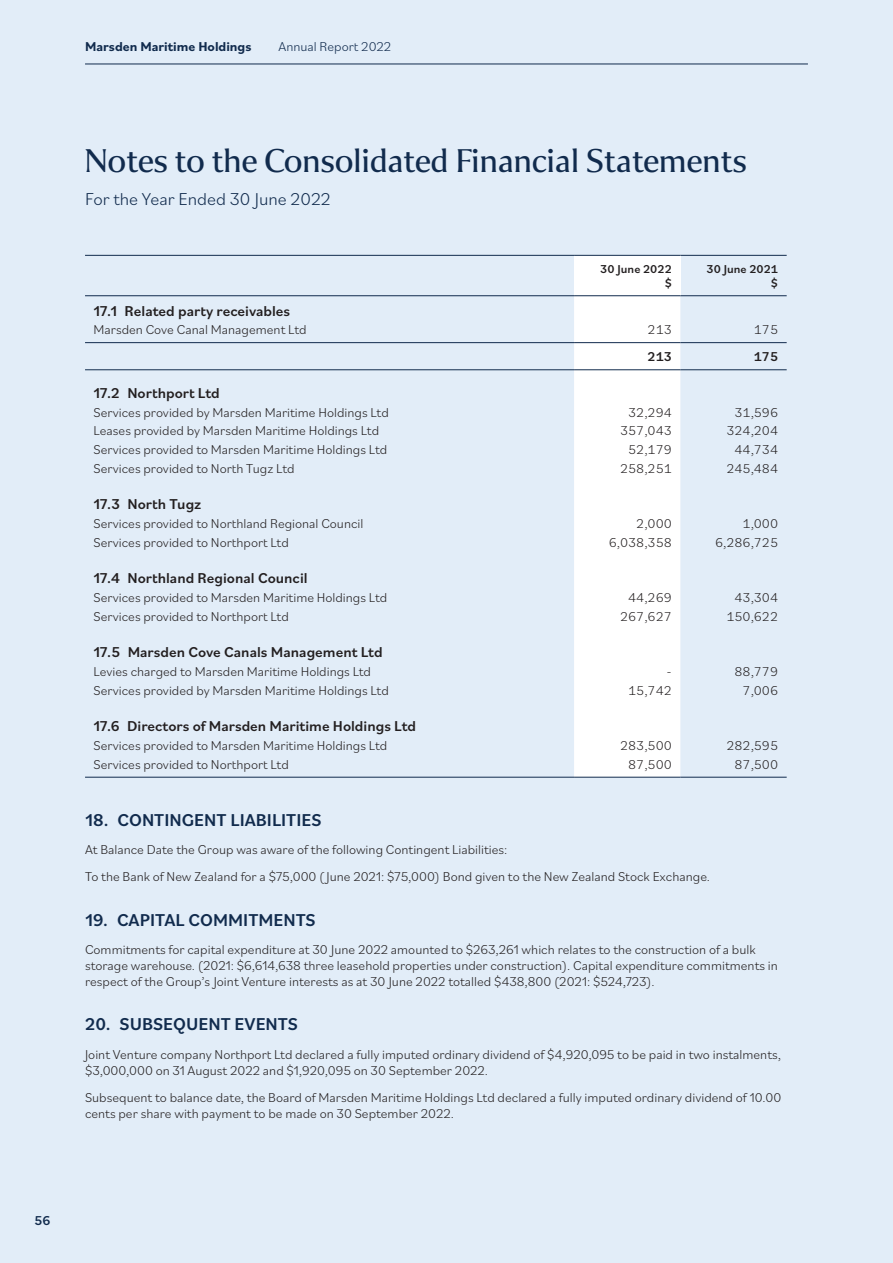
<style>
.page{position:relative;width:893px;height:1263px;background:#e2edf8}
.page>*{position:absolute;margin:0;border:0;box-sizing:border-box;transform-origin:0 0}
.t1{font:36px "Collier";letter-spacing:-.01em;color:#112b4d}
.t2{font:500 18px "Bilo";color:#112b4d}
.t3{font:300 18px "Bilo";color:#112b4d}
.t4{font:500 15px "Bilo";color:#231f20}
.t5{font:300 13.5px/16.2px "Bilo";color:#231f20}
.t6{font:700 13.5px "Bilo";color:#112b4d}
.t7{font:300 13.5px "Bilo";color:#112b4d}
.t8{font:500 13.5px "Bilo";color:#231f20}
.t9{font:500 13.5px "Bilo";color:#112b4d}
.t10{font:500 12px/14.4px "Bilo";color:#231f20;text-align:right}
</style>
<div class="page">
<div style="left:574px;top:255px;width:106px;height:41px;background:#fff"></div>
<div style="left:574px;top:296px;width:106px;height:481px;background:#fff"></div>
<hr style="left:85px;top:295px;width:489px;height:1px;background:#112b4d">
<hr style="left:85px;top:777px;width:489px;height:1px;background:#112b4d">
<hr style="left:574px;top:777px;width:106px;height:1px;background:#112b4d">
<hr style="left:680px;top:777px;width:107px;height:1px;background:#112b4d">
<hr style="left:680px;top:255px;width:107px;height:1px;background:#112b4d">
<hr style="left:680px;top:295px;width:107px;height:1px;background:#112b4d">
<hr style="left:574px;top:255px;width:106px;height:1px;background:#112b4d">
<hr style="left:574px;top:295px;width:106px;height:1px;background:#112b4d">
<hr style="left:85px;top:255px;width:489px;height:1px;background:#112b4d">
<hr style="left:85px;top:342px;width:489px;height:1px;background:#112b4d">
<hr style="left:574px;top:342px;width:106px;height:1px;background:#112b4d">
<hr style="left:680px;top:342px;width:107px;height:1px;background:#112b4d">
<hr style="left:85px;top:369px;width:489px;height:1px;background:#112b4d">
<hr style="left:574px;top:369px;width:106px;height:1px;background:#112b4d">
<hr style="left:680px;top:369px;width:107px;height:1px;background:#112b4d">
<hr style="left:85px;top:64px;width:723px;height:1px;background:#112b4d">
<p class="t6" style="left:85px;top:38px;width:168px">Marsden Maritime Holdings</p>
<p class="t7" style="left:279px;top:38px;width:114px">Annual Report 2022</p>
<h1 class="t1" style="left:84px;top:139px;width:665px">Notes to the Consolidated Financial Statements</h1>
<h2 class="t3" style="left:85px;top:187px;width:247px">For the Year Ended 30 June 2022</h2>
<p class="t10" style="left:600px;top:261px;width:73px">30 June 2022 $</p>
<p class="t10" style="left:707px;top:261px;width:73px">30 June 2021 $</p>
<p class="t4" style="left:94px;top:300px;width:198px">17.1 Related party receivables</p>
<p class="t5" style="left:94px;top:321px;width:215px">Marsden Cove Canal Management Ltd</p>
<p class="t5" style="left:648px;top:321px;width:26px">213</p>
<p class="t5" style="left:754px;top:321px;width:26px">175</p>
<p class="t8" style="left:648px;top:347px;width:26px">213</p>
<p class="t8" style="left:754px;top:347px;width:26px">175</p>
<p class="t4" style="left:94px;top:383px;width:128px">17.2 Northport Ltd</p>
<p class="t5" style="left:94px;top:403px;width:297px">Services provided by Marsden Maritime Holdings Ltd</p>
<p class="t5" style="left:628px;top:403px;width:45px">32,294</p>
<p class="t5" style="left:734px;top:403px;width:45px">31,596</p>
<p class="t5" style="left:94px;top:422px;width:287px">Leases provided by Marsden Maritime Holdings Ltd</p>
<p class="t5" style="left:620px;top:422px;width:53px">357,043</p>
<p class="t5" style="left:726px;top:422px;width:53px">324,204</p>
<p class="t5" style="left:94px;top:441px;width:295px">Services provided to Marsden Maritime Holdings Ltd</p>
<p class="t5" style="left:628px;top:441px;width:45px">52,179</p>
<p class="t5" style="left:734px;top:441px;width:45px">44,734</p>
<p class="t5" style="left:94px;top:459px;width:203px">Services provided to North Tugz Ltd</p>
<p class="t5" style="left:620px;top:459px;width:53px">258,251</p>
<p class="t5" style="left:726px;top:459px;width:53px">245,484</p>
<p class="t4" style="left:94px;top:494px;width:109px">17.3 North Tugz</p>
<p class="t5" style="left:94px;top:515px;width:271px">Services provided to Northland Regional Council</p>
<p class="t5" style="left:636px;top:515px;width:37px">2,000</p>
<p class="t5" style="left:742px;top:515px;width:37px">1,000</p>
<p class="t5" style="left:94px;top:533px;width:197px">Services provided to Northport Ltd</p>
<p class="t5" style="left:609px;top:533px;width:65px">6,038,358</p>
<p class="t5" style="left:715px;top:533px;width:65px">6,286,725</p>
<p class="t4" style="left:94px;top:568px;width:216px">17.4 Northland Regional Council</p>
<p class="t5" style="left:94px;top:589px;width:295px">Services provided to Marsden Maritime Holdings Ltd</p>
<p class="t5" style="left:628px;top:589px;width:45px">44,269</p>
<p class="t5" style="left:734px;top:589px;width:45px">43,304</p>
<p class="t5" style="left:94px;top:607px;width:197px">Services provided to Northport Ltd</p>
<p class="t5" style="left:620px;top:607px;width:53px">267,627</p>
<p class="t5" style="left:726px;top:607px;width:53px">150,622</p>
<p class="t4" style="left:94px;top:642px;width:291px">17.5 Marsden Cove Canals Management Ltd</p>
<p class="t5" style="left:94px;top:663px;width:279px">Levies charged to Marsden Maritime Holdings Ltd</p>
<p class="t5" style="left:667px;top:663px;width:7px">-</p>
<p class="t5" style="left:734px;top:663px;width:45px">88,779</p>
<p class="t5" style="left:94px;top:681px;width:297px">Services provided by Marsden Maritime Holdings Ltd</p>
<p class="t5" style="left:628px;top:681px;width:45px">15,742</p>
<p class="t5" style="left:742px;top:681px;width:37px">7,006</p>
<p class="t4" style="left:94px;top:716px;width:324px">17.6 Directors of Marsden Maritime Holdings Ltd</p>
<p class="t5" style="left:94px;top:737px;width:295px">Services provided to Marsden Maritime Holdings Ltd</p>
<p class="t5" style="left:620px;top:737px;width:53px">283,500</p>
<p class="t5" style="left:726px;top:737px;width:53px">282,595</p>
<p class="t5" style="left:94px;top:755px;width:197px">Services provided to Northport Ltd</p>
<p class="t5" style="left:628px;top:755px;width:45px">87,500</p>
<p class="t5" style="left:734px;top:755px;width:45px">87,500</p>
<h2 class="t2" style="left:85px;top:808px;width:238px">18. CONTINGENT LIABILITIES</h2>
<p class="t5" style="left:85px;top:836px;width:626px;line-height:26.8px">At Balance Date the Group was aware of the following Contingent Liabilities:<br>To the Bank of New Zealand for a $75,000 ( June 2021: $75,000) Bond given to the New Zealand Stock Exchange.</p>
<h2 class="t2" style="left:85px;top:907px;width:232px">19. CAPITAL COMMITMENTS</h2>
<p class="t5" style="left:85px;top:940px;width:694px">Commitments for capital expenditure at 30 June 2022 amounted to $263,261 which relates to the construction of a bulk storage warehouse. (2021: $6,614,638 three leasehold properties under construction). Capital expenditure commitments in respect of the Group’s Joint Venture interests as at 30 June 2022 totalled $438,800 (2021: $524,723).</p>
<h2 class="t2" style="left:85px;top:1012px;width:214px">20. SUBSEQUENT EVENTS</h2>
<p class="t5" style="left:85px;top:1045px;width:697px">Joint Venture company Northport Ltd declared a fully imputed ordinary dividend of $4,920,095 to be paid in two instalments, $3,000,000 on 31 August 2022 and $1,920,095 on 30 September 2022.</p>
<p class="t5" style="left:85px;top:1088px;width:698px">Subsequent to balance date, the Board of Marsden Maritime Holdings Ltd declared a fully imputed ordinary dividend of 10.00 cents per share with payment to be made on 30 September 2022.</p>
<p class="t9" style="left:35px;top:1211px;width:17px">56</p>
</div>
